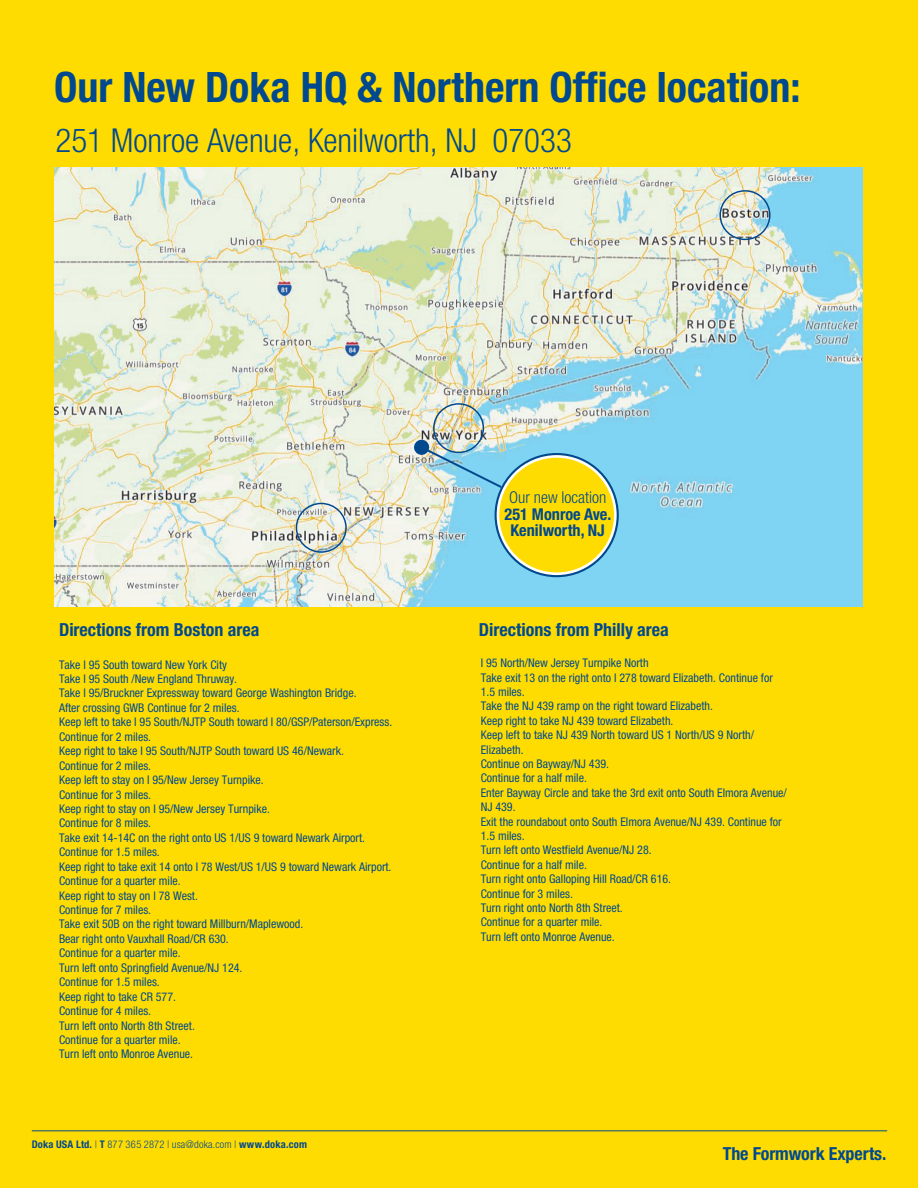
<style>
.page{position:relative;width:918px;height:1188px;background:#ffdc01}
.page>*{position:absolute;margin:0;border:0;box-sizing:border-box;transform-origin:0 0}
.t1{font:700 condensed 42px "Helvetica Neue LTW1 G";color:#01498e}
.t2{font:300 condensed 33px "Helvetica Neue LTW1 G";color:#01498e}
.t3{font:700 condensed 18px "Helvetica Neue LTW1 G";color:#01498e}
.t4{font:700 condensed 16.35px/16.5px "Helvetica Neue LTW1 G";color:#01498e;text-align:center}
.t5{font:300 condensed 16.35px "Helvetica Neue LTW1 G";color:#01498e}
.t6{font:condensed 12px/14.4px "Helvetica Neue LTW1 G";color:#004a90}
.t7{font:300 condensed 10.5px "Helvetica Neue LTW1 G";letter-spacing:.015em;color:#01498e}
.s1{font-weight:700}
</style>
<div class="page">
<hr style="left:32px;top:1131px;width:855px;height:1px;background:#01498e">
<img style="left:55px;top:167px;width:807px;height:439px">
<svg style="left:496px;top:454px;width:122px;height:122px"></svg>
<div style="left:495px;top:453px;width:124px;height:124px;border:2px solid #01498e;border-radius:50%"></div>
<div style="left:499px;top:458px;width:115px;height:114px;background:#ffdc01;border-radius:50%"></div>
<img style="left:413px;top:439px;width:91px;height:51px">
<div style="left:433px;top:403px;width:51px;height:50px;border:1px solid #01498e;border-radius:50%"></div>
<div style="left:720px;top:190px;width:51px;height:50px;border:1px solid #01498e;border-radius:50%"></div>
<div style="left:296px;top:503px;width:51px;height:50px;border:1px solid #01498e;border-radius:50%"></div>
<h1 class="t1" style="left:54px;top:61px;width:748px">Our New Doka HQ &amp; Northern Office location:</h1>
<h2 class="t2" style="left:56px;top:121px;width:518px">251 Monroe Avenue, Kenilworth, NJ 07033</h2>
<h3 class="t3" style="left:59px;top:618px;width:202px">Directions from Boston area</h3>
<p class="t6" style="left:59px;top:657px;width:335px">Take I 95 South toward New York City<br>Take I 95 South /New England Thruway.<br>Take I 95/Bruckner Expressway toward George Washington Bridge.<br>After crossing GWB Continue for 2 miles.<br>Keep left to take I 95 South/NJTP South toward I 80/GSP/Paterson/Express.<br>Continue for 2 miles.<br>Keep right to take I 95 South/NJTP South toward US 46/Newark.<br>Continue for 2 miles.<br>Keep left to stay on I 95/New Jersey Turnpike.<br>Continue for 3 miles.<br>Keep right to stay on I 95/New Jersey Turnpike.<br>Continue for 8 miles.<br>Take exit 14-14C on the right onto US 1/US 9 toward Newark Airport.<br>Continue for 1.5 miles.<br>Keep right to take exit 14 onto I 78 West/US 1/US 9 toward Newark Airport.<br>Continue for a quarter mile.<br>Keep right to stay on I 78 West.<br>Continue for 7 miles.<br>Take exit 50B on the right toward Millburn/Maplewood.<br>Bear right onto Vauxhall Road/CR 630.<br>Continue for a quarter mile.<br>Turn left onto Springfield Avenue/NJ 124.<br>Continue for 1.5 miles.<br>Keep right to take CR 577.<br>Continue for 4 miles.<br>Turn left onto North 8th Street.<br>Continue for a quarter mile.<br>Turn left onto Monroe Avenue.</p>
<p class="t7" style="left:32px;top:1138px;width:277px"><span class="s1">Doka USA Ltd.</span> | <span class="s1">T</span> 877 365 2872 | usa@doka.com | <span class="s1">www.doka.com</span></p>
<h3 class="t5" style="left:509px;top:488px;width:99px">Our new location</h3>
<h3 class="t4" style="left:505px;top:506px;width:108px">251 Monroe Ave.<br>Kenilworth, NJ</h3>
<h3 class="t3" style="left:479px;top:619px;width:192px">Directions from Philly area</h3>
<p class="t6" style="left:481px;top:656px;width:308px">I 95 North/New Jersey Turnpike North<br>Take exit 13 on the right onto I 278 toward Elizabeth. Continue for 1.5 miles.<br>Take the NJ 439 ramp on the right toward Elizabeth.<br>Keep right to take NJ 439 toward Elizabeth.<br>Keep left to take NJ 439 North toward US 1 North/US 9 North/ Elizabeth.<br>Continue on Bayway/NJ 439.<br>Continue for a half mile.<br>Enter Bayway Circle and take the 3rd exit onto South Elmora Avenue/ NJ 439.<br>Exit the roundabout onto South Elmora Avenue/NJ 439. Continue for 1.5 miles.<br>Turn left onto Westfield Avenue/NJ 28.<br>Continue for a half mile.<br>Turn right onto Galloping Hill Road/CR 616.<br>Continue for 3 miles.<br>Turn right onto North 8th Street.<br>Continue for a quarter mile.<br>Turn left onto Monroe Avenue.</p>
<h3 class="t3" style="left:723px;top:1143px;width:165px">The Formwork Experts.</h3>
</div>
